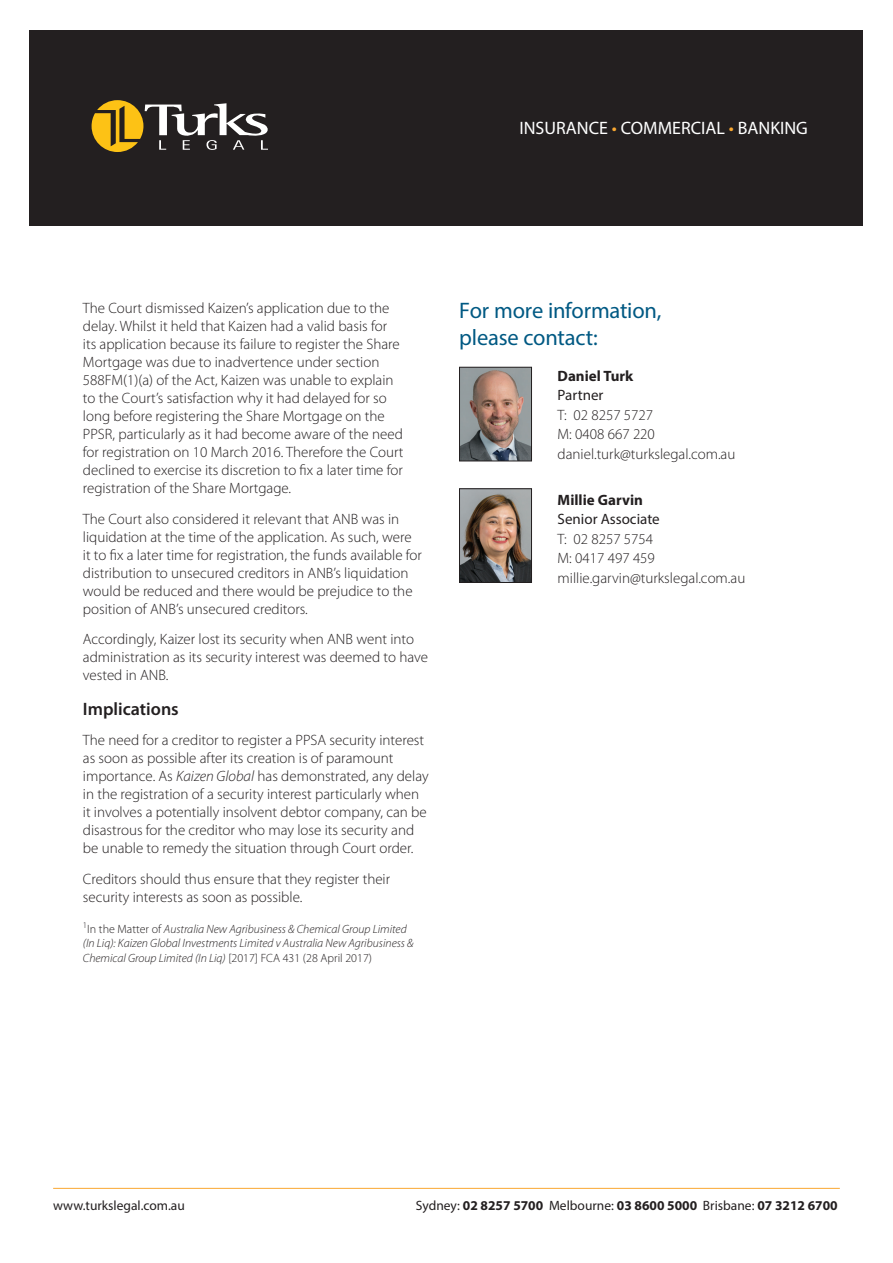
<style>
.page{position:relative;width:893px;height:1263px;background:#fff}
.page>*{position:absolute;margin:0;border:0;box-sizing:border-box;transform-origin:0 0}
.t1{font:22.5px/27px "Myriad Pro";letter-spacing:-.01em;color:#005983}
.t2{font:18px "Myriad Pro";color:#fff}
.t3{font:600 18px "Myriad Pro";color:#231f20}
.t4{font:300 15px/18px "Myriad Pro";color:#231f20}
.t5{font:700 15px "Myriad Pro";color:#231f20}
.t6{font:15px "Myriad Pro";color:#231f20}
.t7{font:700 13.5px "Myriad Pro";color:#231f20}
.t8{font:13.5px "Myriad Pro";color:#231f20}
.t9{font:italic 300 12px/14.4px "Myriad Pro";color:#231f20}
.s1{color:#faa831}
.s2{font-style:italic}
.s3{font-style:normal}
.s4{font-weight:400}
</style>
<div class="page">
<hr style="left:53px;top:1188px;width:787px;height:1px;background:#faa831">
<div style="left:30px;top:30px;width:833px;height:195px;background:#231f20"></div>
<svg style="left:92px;top:100px;width:176px;height:52px"></svg>
<img style="left:461px;top:490px;width:69px;height:91px">
<div style="left:459px;top:488px;width:73px;height:95px;border:1px solid #231f20"></div>
<img style="left:461px;top:369px;width:69px;height:90px">
<div style="left:459px;top:367px;width:73px;height:94px;border:1px solid #231f20"></div>
<p class="t2" style="left:519px;top:116px;width:290px">INSURANCE <span class="s1">•</span> COMMERCIAL <span class="s1">•</span> BANKING</p>
<p class="t4" style="left:83px;top:299px;width:322px">The Court dismissed Kaizen’s application due to the delay. Whilst it held that Kaizen had a valid basis for its application because its failure to register the Share Mortgage was due to inadvertence under section 588FM(1)(a) of the Act, Kaizen was unable to explain to the Court’s satisfaction why it had delayed for so long before registering the Share Mortgage on the PPSR, particularly as it had become aware of the need for registration on 10 March 2016. Therefore the Court declined to exercise its discretion to fix a later time for registration of the Share Mortgage.</p>
<p class="t4" style="left:83px;top:510px;width:341px">The Court also considered it relevant that ANB was in liquidation at the time of the application. As such, were it to fix a later time for registration, the funds available for distribution to unsecured creditors in ANB’s liquidation would be reduced and there would be prejudice to the position of ANB’s unsecured creditors.</p>
<p class="t4" style="left:83px;top:630px;width:347px">Accordingly, Kaizer lost its security when ANB went into administration as its security interest was deemed to have vested in ANB.</p>
<p class="t3" style="left:83px;top:699px;width:97px">Implications</p>
<p class="t4" style="left:83px;top:732px;width:347px">The need for a creditor to register a PPSA security interest as soon as possible after its creation is of paramount importance. As <span class="s2">Kaizen Global</span> has demonstrated, any delay in the registration of a security interest particularly when it involves a potentially insolvent debtor company, can be disastrous for the creditor who may lose its security and be unable to remedy the situation through Court order.</p>
<p class="t4" style="left:83px;top:870px;width:309px">Creditors should thus ensure that they register their security interests as soon as possible.</p>
<p class="t9" style="left:83px;top:922px;width:332px"><sup>1</sup><span class="s3">In the Matter of</span> Australia New Agribusiness &amp; Chemical Group Limited (In Liq): Kaizen Global Investments Limited v Australia New Agribusiness &amp;<br>Chemical Group Limited (In Liq) <span class="s3">[2017] FCA 431 (28 April 2017)</span></p>
<h1 class="t1" style="left:459px;top:297px;width:204px">For more information, please contact:</h1>
<p class="t5" style="left:558px;top:366px;width:77px">Daniel Turk</p>
<p class="t6" style="left:558px;top:386px;width:47px">Partner</p>
<p class="t4" style="left:558px;top:405px;width:179px;line-height:19.5px">T: 02 8257 5727<br>M: 0408 667 220 daniel.turk@turkslegal.com.au</p>
<p class="t5" style="left:558px;top:490px;width:87px">Millie Garvin</p>
<p class="t6" style="left:558px;top:510px;width:104px">Senior Associate</p>
<p class="t4" style="left:558px;top:529px;width:189px;line-height:19.5px">T: 02 8257 5754<br>M: 0417 497 459 millie.garvin@turkslegal.com.au</p>
<p class="t8" style="left:53px;top:1197px;width:133px">www.turkslegal.com.au</p>
<p class="t7" style="left:416px;top:1196px;width:423px"><span class="s4">Sydney:</span> 02 8257 5700 <span class="s4">Melbourne:</span> 03 8600 5000 <span class="s4">Brisbane:</span> 07 3212 6700</p>
</div>
